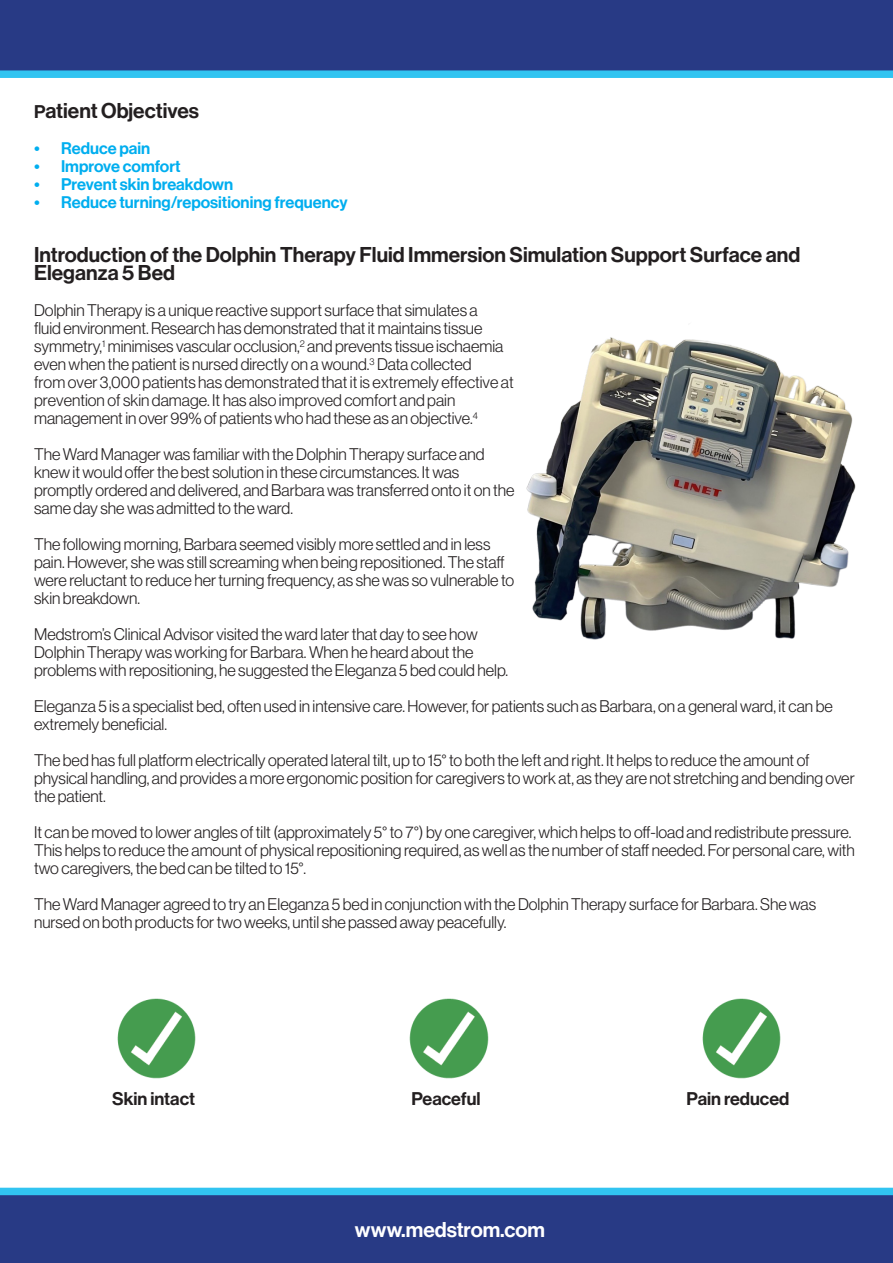
<style>
.page{position:relative;width:893px;height:1263px;background:#fff}
.page>*{position:absolute;margin:0;border:0;box-sizing:border-box;transform-origin:0 0}
.t1{font:21px/18px "N Haas Grotesk DS Pro 65 Md";color:#231f20}
.t2{font:21px "N Haas Grotesk DS Pro 65 Md";color:#fff}
.t3{font:18px "N Haas Grotesk DS Pro 65 Md";color:#231f20}
.t4{font:16.5px/18px "N Haas Grotesk DS Pro 45 Lt";color:#231f20}
.t5{font:16.5px "N Haas Grotesk DS Pro 65 Md";color:#00aeef}
.s1{font-size:18px}
</style>
<div class="page">
<svg style="left:0;top:0;width:893px;height:78px;background:#28478f"></svg>
<svg style="left:0;top:1188px;width:893px;height:75px;background:#28478f"></svg>
<img style="left:117px;top:998px;width:79px;height:81px">
<img style="left:409px;top:998px;width:80px;height:81px">
<img style="left:702px;top:998px;width:79px;height:81px">
<img style="left:526px;top:337px;width:330px;height:303px">
<p class="t1" style="left:34px;top:102px;width:166px"><span class="s1">P</span>atient Objectives</p>
<p class="t5" style="left:34px;top:139px;width:118px">• Reduce pain</p>
<p class="t5" style="left:34px;top:157px;width:148px">• Improve comfort</p>
<p class="t5" style="left:34px;top:175px;width:201px">• Prevent skin breakdown</p>
<p class="t5" style="left:34px;top:193px;width:315px">• Reduce turning/repositioning frequency</p>
<p class="t1" style="left:34px;top:246px;width:768px">Introduction of the Dolphin Therapy Fluid Immersion Simulation Support Surface and<br>Eleganza 5 Bed</p>
<p class="t4" style="left:34px;top:301px;width:481px">Dolphin Therapy is a unique reactive support surface that simulates a<br>fluid environment. Research has demonstrated that it maintains tissue symmetry,<sup>1</sup> minimises vascular occlusion,<sup>2</sup> and prevents tissue ischaemia even when the patient is nursed directly on a wound.<sup>3</sup> Data collected<br>from over 3,000 patients has demonstrated that it is extremely effective at prevention of skin damage. It has also improved comfort and pain management in over 99% of patients who had these as an objective.<sup>4</sup></p>
<p class="t4" style="left:34px;top:445px;width:482px">The Ward Manager was familiar with the Dolphin Therapy surface and knew it would offer the best solution in these circumstances. It was promptly ordered and delivered, and Barbara was transferred onto it on the same day she was admitted to the ward.</p>
<p class="t4" style="left:34px;top:535px;width:482px">The following morning, Barbara seemed visibly more settled and in less pain. However, she was still screaming when being repositioned. The staff were reluctant to reduce her turning frequency, as she was so vulnerable to skin breakdown.</p>
<p class="t4" style="left:34px;top:625px;width:475px">Medstrom’s Clinical Advisor visited the ward later that day to see how<br>Dolphin Therapy was working for Barbara. When he heard about the problems with repositioning, he suggested the Eleganza 5 bed could help.</p>
<p class="t4" style="left:34px;top:697px;width:800px">Eleganza 5 is a specialist bed, often used in intensive care. However, for patients such as Barbara, on a general ward, it can be extremely beneficial.</p>
<p class="t4" style="left:34px;top:751px;width:822px">The bed has full platform electrically operated lateral tilt, up to 15° to both the left and right. It helps to reduce the amount of physical handling, and provides a more ergonomic position for caregivers to work at, as they are not stretching and bending over the patient.</p>
<p class="t4" style="left:34px;top:823px;width:822px">It can be moved to lower angles of tilt (approximately 5° to 7°) by one caregiver, which helps to off-load and redistribute pressure.<br>This helps to reduce the amount of physical repositioning required, as well as the number of staff needed. For personal care, with two caregivers, the bed can be tilted to 15°.</p>
<p class="t4" style="left:34px;top:895px;width:784px">The Ward Manager agreed to try an Eleganza 5 bed in conjunction with the Dolphin Therapy surface for Barbara. She was nursed on both products for two weeks, until she passed away peacefully.</p>
<p class="t3" style="left:112px;top:1088px;width:84px">Skin intact</p>
<p class="t3" style="left:411px;top:1088px;width:71px">Peaceful</p>
<p class="t3" style="left:687px;top:1088px;width:104px">Pain reduced</p>
<p class="t2" style="left:355px;top:1217px;width:192px">www.medstrom.com</p>
</div>
